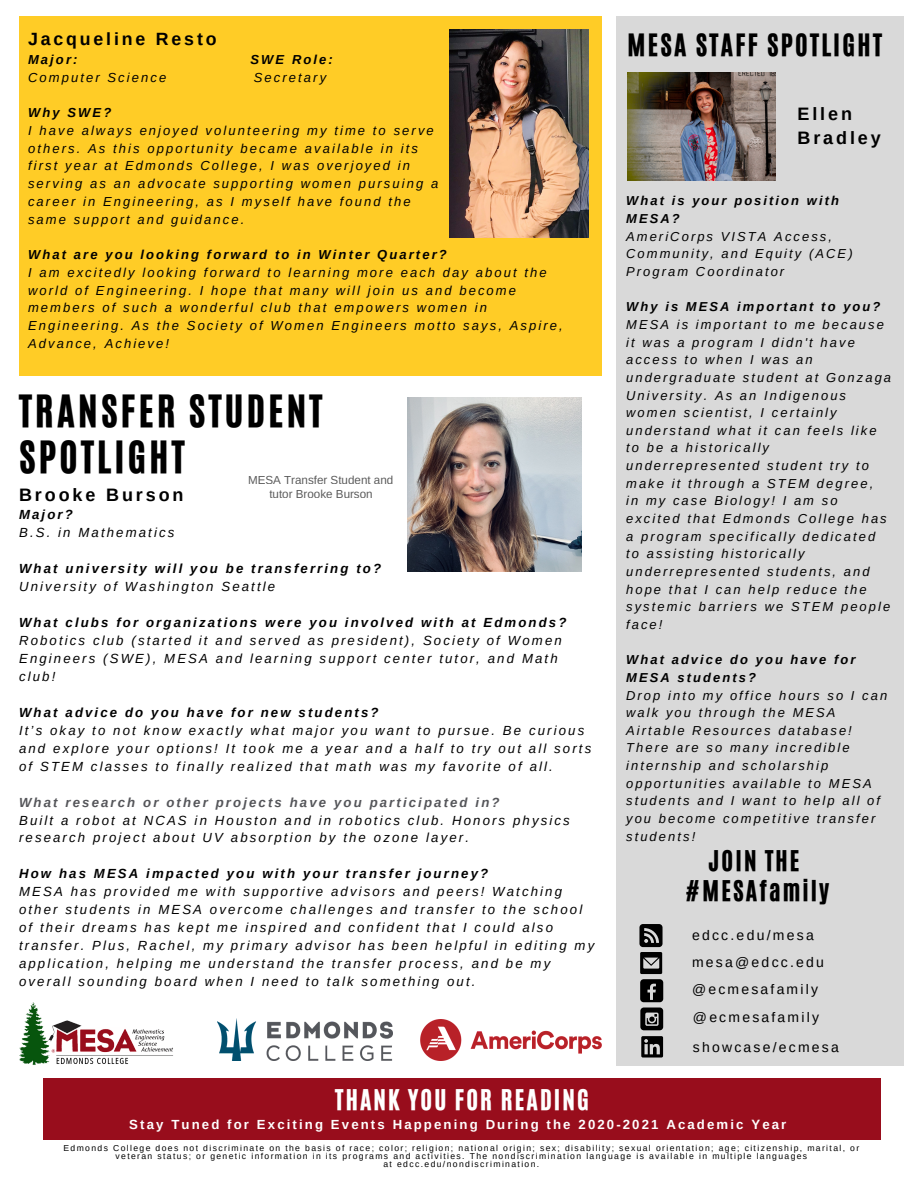
<style>
.page{position:relative;width:918px;height:1188px;background:#fff}
.page>*{position:absolute;margin:0;border:0;box-sizing:border-box;transform-origin:0 0}
.t1{font:37.35px "CA Generated";letter-spacing:.09em;color:#000}
.t2{font:25.95px "CA Generated";letter-spacing:.09em;color:#000}
.t3{font:24px "CA Generated";letter-spacing:.09em;color:#000}
.t4{font:24px "CA Generated";letter-spacing:.09em;color:#fff}
.t5{font:700 18px "Arimo";letter-spacing:.16em;color:#000}
.t6{font:700 17.7px "Arimo";letter-spacing:.16em;color:#000}
.t7{font:13.95px "Arimo";letter-spacing:.16em;color:#000}
.t8{font:italic 13.2px/18px "Arimo";letter-spacing:.16em;color:#000}
.t9{font:italic 700 13.2px "Arimo";letter-spacing:.16em;color:#000}
.t10{font:700 13.2px "Arimo";letter-spacing:.16em;color:#fff}
.t11{font:italic 700 13.2px "Arimo";letter-spacing:.16em;color:#55565a}
.t12{font:italic 13.05px/17.7px "Arimo";letter-spacing:.16em;color:#000}
.t13{font:italic 700 13.05px "Arimo";letter-spacing:.16em;color:#000}
.t14{font:italic 12.9px/17.7px "Arimo";letter-spacing:.16em;color:#000}
.t15{font:italic 700 12.9px/17.7px "Arimo";letter-spacing:.16em;color:#000}
.t16{font:11.7px/13.8px "Arimo";color:#000;text-align:center}
.t17{font:8.55px/7.9px "Arimo";letter-spacing:.16em;color:#000;text-align:center}
</style>
<div class="page">
<img style="left:19px;top:1002px;width:154px;height:63px">
<img style="left:217px;top:1019px;width:176px;height:42px">
<div style="left:43px;top:1079px;width:837px;height:61px;background:#980d1c"></div>
<div style="left:616px;top:17px;width:287px;height:1048px;background:#d9d9d9"></div>
<div style="left:640px;top:1008px;width:23px;height:22px;background:#000;border-radius:3px"></div>
<svg style="left:645px;top:1013px;width:14px;height:13px"></svg>
<div style="left:641px;top:1036px;width:22px;height:22px;background:#000;border-radius:2px"></div>
<svg style="left:644px;top:1039px;width:16px;height:15px"></svg>
<div style="left:639px;top:924px;width:24px;height:23px;background:#000;border-radius:4px"></div>
<svg style="left:644px;top:928px;width:15px;height:15px"></svg>
<div style="left:640px;top:979px;width:23px;height:23px;background:#000;border-radius:4px"></div>
<svg style="left:648px;top:984px;width:8px;height:16px"></svg>
<div style="left:640px;top:952px;width:22px;height:22px;background:#000"></div>
<svg style="left:643px;top:958px;width:16px;height:11px"></svg>
<div style="left:19px;top:17px;width:583px;height:335px;background:#ffcc26"></div>
<div style="left:19px;top:40px;width:583px;height:335px;background:#ffcc26"></div>
<img style="left:449px;top:29px;width:140px;height:208px">
<img style="left:420px;top:1020px;width:182px;height:40px">
<img style="left:407px;top:397px;width:175px;height:174px">
<img style="left:627px;top:72px;width:149px;height:108px">
<p class="t6" style="left:28px;top:29px;width:190px">Jacqueline Resto</p>
<p class="t13" style="left:28px;top:52px;width:51px">Major:</p>
<p class="t13" style="left:251px;top:52px;width:84px">SWE Role:</p>
<p class="t12" style="left:28px;top:68px;width:140px">Computer Science</p>
<p class="t12" style="left:254px;top:68px;width:74px">Secretary</p>
<p class="t13" style="left:28px;top:105px;width:85px">Why SWE?</p>
<p class="t12" style="left:28px;top:122px;width:407px">I have always enjoyed volunteering my time to serve</p>
<p class="t12" style="left:28px;top:139px;width:391px">others. As this opportunity became available in its</p>
<p class="t12" style="left:28px;top:157px;width:384px">first year at Edmonds College, I was overjoyed in</p>
<p class="t12" style="left:28px;top:175px;width:412px">serving as an advocate supporting women pursuing a</p>
<p class="t12" style="left:28px;top:193px;width:384px">career in Engineering, as I myself have found the</p>
<p class="t12" style="left:28px;top:210px;width:218px">same support and guidance.</p>
<p class="t13" style="left:28px;top:247px;width:420px">What are you looking forward to in Winter Quarter?</p>
<p class="t12" style="left:28px;top:263px;width:536px">I am excitedly looking forward to learning more each day about the world of Engineering. I hope that many will join us and become members of such a wonderful club that empowers women in Engineering. As the Society of Women Engineers motto says, Aspire, Advance, Achieve!</p>
<p class="t1" style="left:19px;top:385px;width:305px">TRANSFER STUDENT</p>
<p class="t1" style="left:19px;top:430px;width:167px">SPOTLIGHT</p>
<p class="t5" style="left:19px;top:484px;width:166px">Brooke Burson</p>
<p class="t16" style="left:248px;top:473px;width:147px">MESA Transfer Student and tutor Brooke Burson</p>
<p class="t9" style="left:19px;top:507px;width:55px">Major?</p>
<p class="t8" style="left:19px;top:523px;width:157px">B.S. in Mathematics</p>
<p class="t9" style="left:19px;top:561px;width:364px">What university will you be transferring to?</p>
<p class="t8" style="left:19px;top:577px;width:258px">University of Washington Seattle</p>
<p class="t9" style="left:19px;top:615px;width:549px">What clubs for organizations were you involved with at Edmonds?</p>
<p class="t8" style="left:19px;top:631px;width:544px">Robotics club (started it and served as president), Society of Women<br>Engineers (SWE), MESA and learning support center tutor, and Math club!</p>
<p class="t9" style="left:19px;top:705px;width:361px">What advice do you have for new students?</p>
<p class="t8" style="left:19px;top:721px;width:574px">It’s okay to not know exactly what major you want to pursue. Be curious and explore your options! It took me a year and a half to try out all sorts of STEM classes to finally realized that math was my favorite of all.</p>
<p class="t11" style="left:19px;top:795px;width:482px">What research or other projects have you participated in?</p>
<p class="t8" style="left:19px;top:811px;width:552px">Built a robot at NCAS in Houston and in robotics club. Honors physics research project about UV absorption by the ozone layer.</p>
<p class="t9" style="left:19px;top:867px;width:471px">How has MESA impacted you with your transfer journey?</p>
<p class="t8" style="left:19px;top:883px;width:577px">MESA has provided me with supportive advisors and peers! Watching other students in MESA overcome challenges and transfer to the school of their dreams has kept me inspired and confident that I could also transfer. Plus, Rachel, my primary advisor has been helpful in editing my application, helping me understand the transfer process, and be my overall sounding board when I need to talk something out.</p>
<p class="t2" style="left:627px;top:26px;width:256px">MESA STAFF SPOTLIGHT</p>
<p class="t5" style="left:798px;top:103px;width:56px">Ellen</p>
<p class="t5" style="left:798px;top:128px;width:85px">Bradley</p>
<p class="t15" style="left:626px;top:192px;width:214px">What is your position with<br>MESA?</p>
<p class="t14" style="left:626px;top:227px;width:228px">AmeriCorps VISTA Access,<br>Community, and Equity (ACE)<br>Program Coordinator</p>
<p class="t15" style="left:626px;top:298px;width:256px">Why is MESA important to you?</p>
<p class="t14" style="left:626px;top:316px;width:266px">MESA is important to me because it was a program I didn't have access to when I was an undergraduate student at Gonzaga<br>University. As an Indigenous women scientist, I certainly understand what it can feels like to be a historically underrepresented student try to make it through a STEM degree,<br>in my case Biology! I am so excited that Edmonds College has a program specifically dedicated to assisting historically underrepresented students, and hope that I can help reduce the systemic barriers we STEM people face!</p>
<p class="t15" style="left:626px;top:651px;width:231px">What advice do you have for<br>MESA students?</p>
<p class="t14" style="left:626px;top:686px;width:263px">Drop into my office hours so I can walk you through the MESA<br>Airtable Resources database!<br>There are so many incredible internship and scholarship opportunities available to MESA students and I want to help all of you become competitive transfer students!</p>
<p class="t3" style="left:709px;top:844px;width:92px">JOIN THE</p>
<p class="t3" style="left:685px;top:873px;width:145px">#MESAfamily</p>
<p class="t7" style="left:692px;top:928px;width:123px">edcc.edu/mesa</p>
<p class="t7" style="left:692px;top:955px;width:134px">mesa@edcc.edu</p>
<p class="t7" style="left:692px;top:981px;width:128px">@ecmesafamily</p>
<p class="t7" style="left:693px;top:1010px;width:128px">@ecmesafamily</p>
<p class="t7" style="left:693px;top:1040px;width:147px">showcase/ecmesa</p>
<p class="t4" style="left:335px;top:1083px;width:255px">THANK YOU FOR READING</p>
<p class="t10" style="left:129px;top:1117px;width:659px">Stay Tuned for Exciting Events Happening During the 2020-2021 Academic Year</p>
<p class="t17" style="left:64px;top:1144px;width:797px">Edmonds College does not discriminate on the basis of race; color; religion; national origin; sex; disability; sexual orientation; age; citizenship, marital, or veteran status; or genetic information in its programs and activities. The nondiscrimination language is available in multiple languages<br>at edcc.edu/nondiscrimination.</p>
</div>
